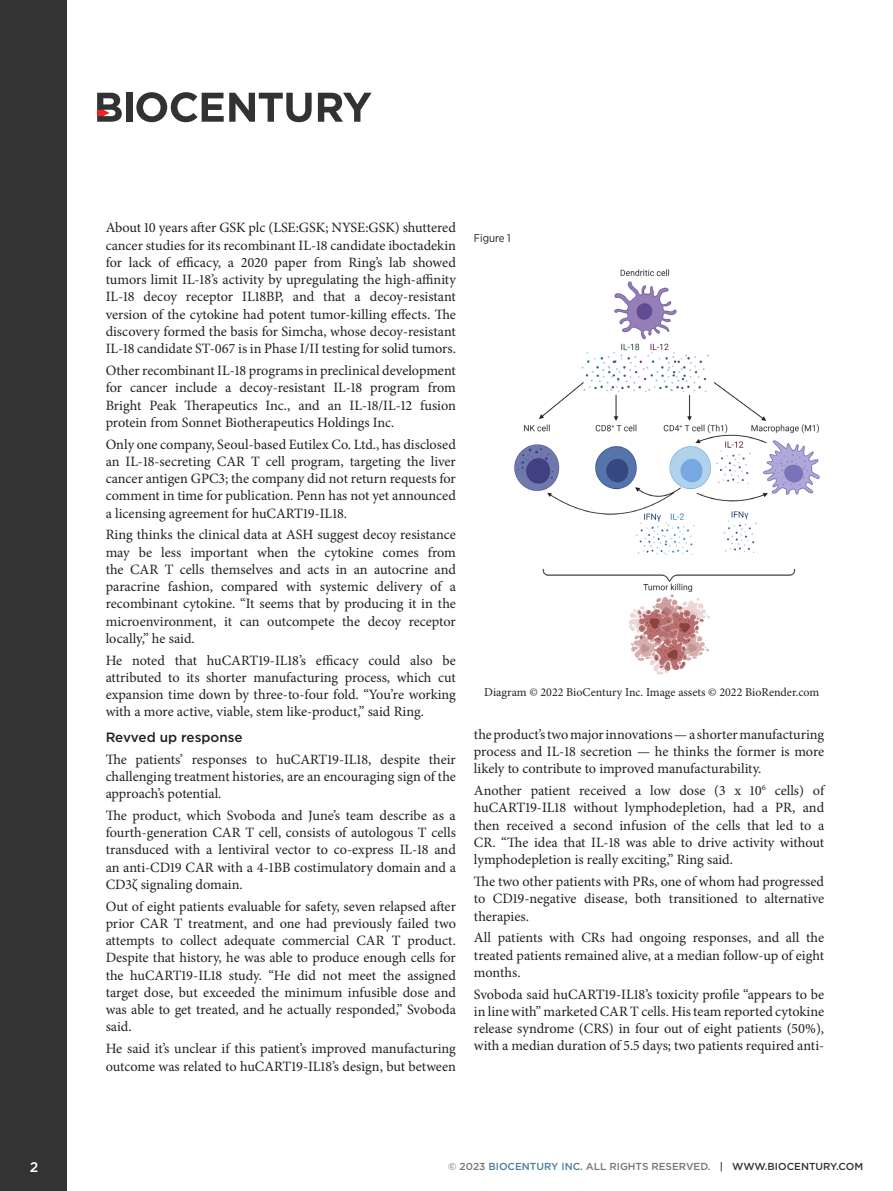
<style>
.page{position:relative;width:893px;height:1191px;background:#fff}
.page>*{position:absolute;margin:0;border:0;box-sizing:border-box;transform-origin:0 0}
.body_text{font:14.25px/17.2px "Minion Pro";color:#231f20;text-align:justify}
.t1{font:500 13.95px "Gotham";color:#fff}
.subhead{font:500 13.5px "Gotham";color:#231f20}
.t2{font:12px "Minion Pro";color:#231f20}
.chart_body_text{font:11.25px "Gotham Narrow";color:#231f20}
.t3{font:500 10.2px "Gotham";color:#777679}
.s1{color:#4a8199}
.s2{color:#333}
</style>
<div class="page">
<div style="left:0;top:0;width:67px;height:1191px;background:#323332"></div>
<div style="left:126px;top:93px;width:6px;height:29px;background:#313232"></div>
<svg style="left:136px;top:92px;width:176px;height:30px"></svg>
<svg style="left:318px;top:93px;width:54px;height:29px"></svg>
<svg style="left:97px;top:93px;width:25px;height:29px"></svg>
<img style="left:514px;top:269px;width:306px;height:406px">
<p class="body_text" style="left:106px;top:219px;width:352px">About 10 years after GSK plc (LSE:GSK; NYSE:GSK) shuttered cancer studies for its recombinant IL-18 candidate iboctadekin for lack of efficacy, a 2020 paper from Ring’s lab showed tumors limit IL-18’s activity by upregulating the high-affinity IL-18 decoy receptor IL18BP, and that a decoy-resistant version of the cytokine had potent tumor-killing effects. The discovery formed the basis for Simcha, whose decoy-resistant IL-18 candidate ST-067 is in Phase I/II testing for solid tumors.</p>
<p class="body_text" style="left:106px;top:362px;width:352px">Other recombinant IL-18 programs in preclinical development for cancer include a decoy-resistant IL-18 program from Bright Peak Therapeutics Inc., and an IL-18/IL-12 fusion protein from Sonnet Biotherapeutics Holdings Inc.</p>
<p class="body_text" style="left:106px;top:435px;width:352px">Only one company, Seoul-based Eutilex Co. Ltd., has disclosed an IL-18-secreting CAR T cell program, targeting the liver cancer antigen GPC3; the company did not return requests for comment in time for publication. Penn has not yet announced a licensing agreement for huCART19-IL18.</p>
<p class="body_text" style="left:106px;top:526px;width:352px">Ring thinks the clinical data at ASH suggest decoy resistance may be less important when the cytokine comes from the CAR T cells themselves and acts in an autocrine and paracrine fashion, compared with systemic delivery of a recombinant cytokine. “It seems that by producing it in the microenvironment, it can outcompete the decoy receptor locally,” he said.</p>
<p class="body_text" style="left:106px;top:651px;width:352px">He noted that huCART19-IL18’s efficacy could also be attributed to its shorter manufacturing process, which cut expansion time down by three-to-four fold. “You’re working with a more active, viable, stem like-product,” said Ring.</p>
<p class="subhead" style="left:106px;top:728px;width:139px">Revved up response</p>
<p class="body_text" style="left:106px;top:750px;width:352px">The patients’ responses to huCART19-IL18, despite their challenging treatment histories, are an encouraging sign of the approach’s potential.</p>
<p class="body_text" style="left:106px;top:807px;width:352px">The product, which Svoboda and June’s team describe as a fourth-generation CAR T cell, consists of autologous T cells transduced with a lentiviral vector to co-express IL-18 and an anti-CD19 CAR with a 4-1BB costimulatory domain and a CD3ζ signaling domain.</p>
<p class="body_text" style="left:106px;top:897px;width:352px">Out of eight patients evaluable for safety, seven relapsed after prior CAR T treatment, and one had previously failed two attempts to collect adequate commercial CAR T product.<br>Despite that history, he was able to produce enough cells for the huCART19-IL18 study. “He did not meet the assigned target dose, but exceeded the minimum infusible dose and was able to get treated, and he actually responded,” Svoboda said.</p>
<p class="body_text" style="left:106px;top:1040px;width:352px">He said it’s unclear if this patient’s improved manufacturing outcome was related to huCART19-IL18’s design, but between</p>
<p class="chart_body_text" style="left:474px;top:231px;width:38px">Figure 1</p>
<p class="t2" style="left:484px;top:684px;width:337px">Diagram © 2022 BioCentury Inc. Image assets © 2022 BioRender.com</p>
<p class="body_text" style="left:474px;top:726px;width:352px">the product’s two major innovations — a shorter manufacturing process and IL-18 secretion — he thinks the former is more likely to contribute to improved manufacturability.</p>
<p class="body_text" style="left:474px;top:782px;width:352px">Another patient received a low dose (3 x 10<sup>6</sup> cells) of huCART19-IL18 without lymphodepletion, had a PR, and then received a second infusion of the cells that led to a CR. “The idea that IL-18 was able to drive activity without lymphodepletion is really exciting,” Ring said.</p>
<p class="body_text" style="left:474px;top:873px;width:352px">The two other patients with PRs, one of whom had progressed to CD19-negative disease, both transitioned to alternative therapies.</p>
<p class="body_text" style="left:474px;top:929px;width:352px">All patients with CRs had ongoing responses, and all the treated patients remained alive, at a median follow-up of eight months.</p>
<p class="body_text" style="left:474px;top:985px;width:352px">Svoboda said huCART19-IL18’s toxicity profile “appears to be in line with” marketed CAR T cells. His team reported cytokine release syndrome (CRS) in four out of eight patients (50%), with a median duration of 5.5 days; two patients required anti-</p>
<p class="t1" style="left:30px;top:1157px;width:10px">2</p>
<p class="t3" style="left:448px;top:1159px;width:417px">© 2023 <span class="s1">BIOCENTURY INC.</span> ALL RIGHTS RESERVED. <span class="s2">| WWW.BIOCENTURY.COM</span></p>
</div>
